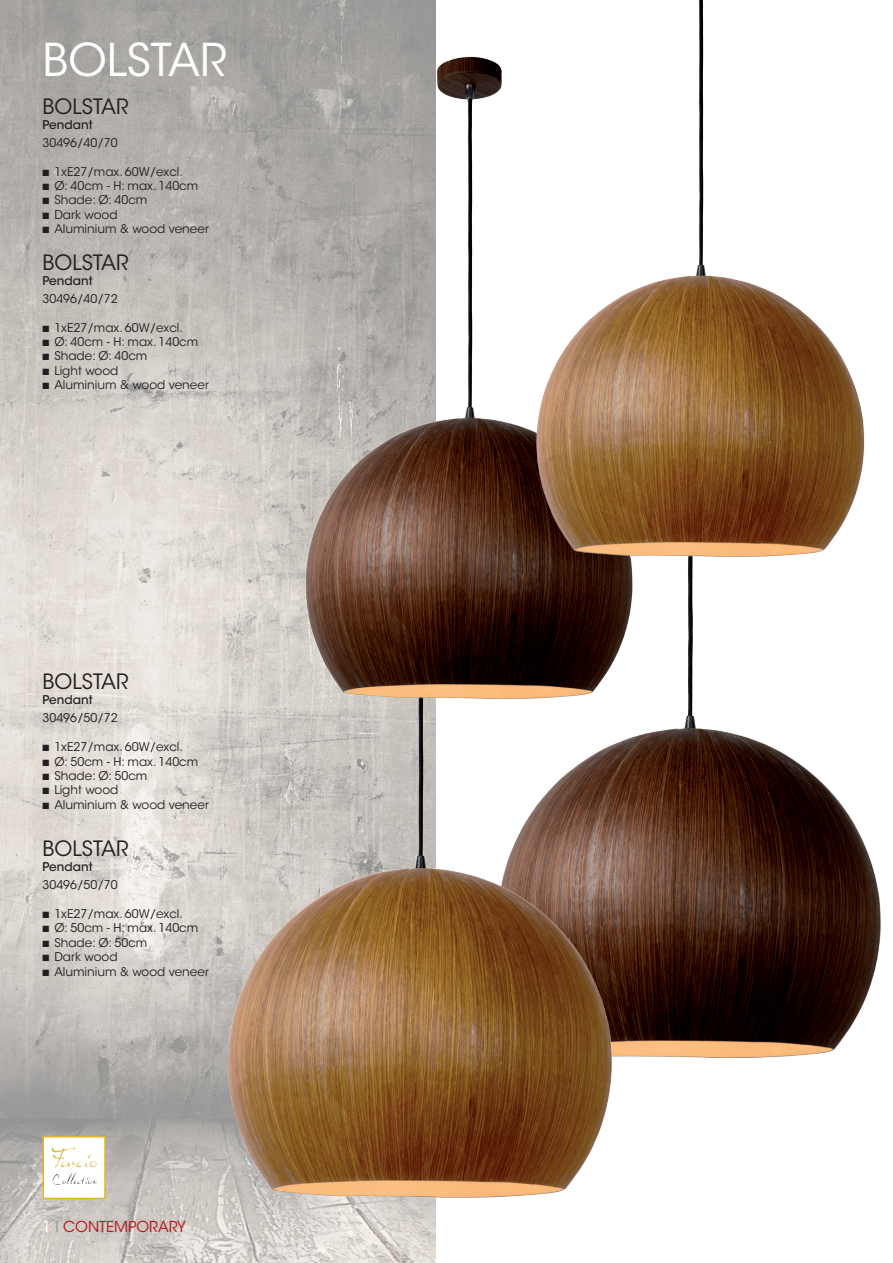
<style>
.page{position:relative;width:893px;height:1263px;background:#fff}
.page>*{position:absolute;margin:0;border:0;box-sizing:border-box;transform-origin:0 0}
.t1{font:45px "ITC Avant Garde Std";color:#fff}
.t2{font:21px "ITC Avant Garde Std";color:#231f20}
.t3{font:15px "ITC Avant Garde Std";color:#b7151b}
.t4{font:12px "ITC Avant Garde Std";color:#231f20}
.t5{font:500 12px "ITC Avant Garde Std";color:#231f20}
.s1{color:#fff}
.s2{color:#939598}
</style>
<div class="page">
<img style="left:0;top:0;width:214px;height:1263px">
<img style="left:658px;top:625px;width:223px;height:433px">
<img style="left:46px;top:1140px;width:57px;height:56px">
<div style="left:43px;top:1136px;width:63px;height:63px;border:2px solid #e1b531"></div>
<img style="left:120px;top:377px;width:538px;height:886px">
<img style="left:214px;top:0;width:461px;height:768px">
<img style="left:444px;top:0;width:421px;height:625px">
<h1 class="t1" style="left:43px;top:32px;width:186px">BOLSTAR</h1>
<h2 class="t2" style="left:43px;top:93px;width:87px">BOLSTAR</h2>
<p class="t5" style="left:43px;top:117px;width:52px">Pendant</p>
<p class="t4" style="left:43px;top:135px;width:77px">30496/40/70</p>
<p class="t4" style="left:43px;top:164px;width:142px">■ 1xE27/max. 60W/excl.</p>
<p class="t4" style="left:43px;top:178px;width:157px">■ Ø: 40cm - H: max. 140cm</p>
<p class="t4" style="left:43px;top:193px;width:106px">■ Shade: Ø: 40cm</p>
<p class="t4" style="left:43px;top:207px;width:77px">■ Dark wood</p>
<p class="t4" style="left:43px;top:222px;width:168px">■ Aluminium &amp; wood veneer</p>
<h2 class="t2" style="left:43px;top:249px;width:87px">BOLSTAR</h2>
<p class="t5" style="left:43px;top:273px;width:52px">Pendant</p>
<p class="t4" style="left:43px;top:291px;width:77px">30496/40/72</p>
<p class="t4" style="left:43px;top:320px;width:142px">■ 1xE27/max. 60W/excl.</p>
<p class="t4" style="left:43px;top:334px;width:157px">■ Ø: 40cm - H: max. 140cm</p>
<p class="t4" style="left:43px;top:349px;width:106px">■ Shade: Ø: 40cm</p>
<p class="t4" style="left:43px;top:363px;width:77px">■ Light wood</p>
<p class="t4" style="left:43px;top:378px;width:168px">■ Aluminium &amp; wood veneer</p>
<h2 class="t2" style="left:43px;top:669px;width:87px">BOLSTAR</h2>
<p class="t5" style="left:43px;top:692px;width:52px">Pendant</p>
<p class="t4" style="left:43px;top:711px;width:77px">30496/50/72</p>
<p class="t4" style="left:43px;top:739px;width:142px">■ 1xE27/max. 60W/excl.</p>
<p class="t4" style="left:43px;top:754px;width:157px">■ Ø: 50cm - H: max. 140cm</p>
<p class="t4" style="left:43px;top:768px;width:106px">■ Shade: Ø: 50cm</p>
<p class="t4" style="left:43px;top:783px;width:77px">■ Light wood</p>
<p class="t4" style="left:43px;top:797px;width:168px">■ Aluminium &amp; wood veneer</p>
<h2 class="t2" style="left:43px;top:836px;width:87px">BOLSTAR</h2>
<p class="t5" style="left:43px;top:859px;width:52px">Pendant</p>
<p class="t4" style="left:43px;top:877px;width:77px">30496/50/70</p>
<p class="t4" style="left:43px;top:906px;width:142px">■ 1xE27/max. 60W/excl.</p>
<p class="t4" style="left:43px;top:921px;width:157px">■ Ø: 50cm - H: max. 140cm</p>
<p class="t4" style="left:43px;top:935px;width:106px">■ Shade: Ø: 50cm</p>
<p class="t4" style="left:43px;top:949px;width:77px">■ Dark wood</p>
<p class="t4" style="left:43px;top:964px;width:168px">■ Aluminium &amp; wood veneer</p>
<p class="t3" style="left:43px;top:1217px;width:145px"><span class="s1">1</span> <span class="s2">I</span> CONTEMPORARY</p>
</div>
